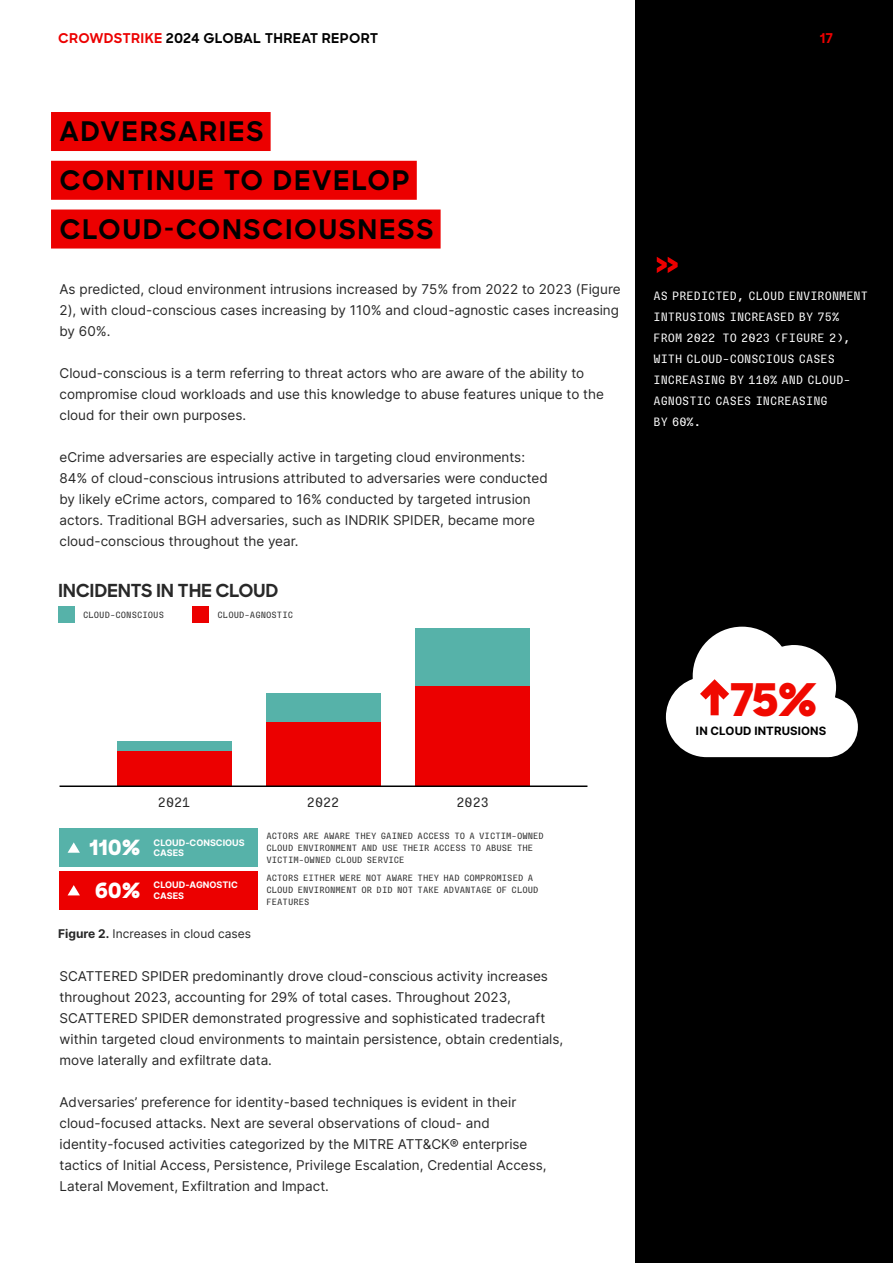
<style>
.page{position:relative;width:893px;height:1263px;background:#fff}
.page>*{position:absolute;margin:0;border:0;box-sizing:border-box;transform-origin:0 0}
.t1{font:700 54px "Crowdstrike Sharp Sans";color:#ec0000}
.t2{font:700 expanded 45px "Crowdstrike Sharp Sans";color:#f00900}
.t3{font:700 27px/48.8px "Crowdstrike Sharp Sans";letter-spacing:.06em;color:#000}
.t4{font:700 expanded 21px "Crowdstrike Sharp Sans";color:#fff}
.t5{font:700 18px "Crowdstrike Sharp Sans";letter-spacing:-.02em;color:#282828}
.t6{font:13.5px/21px "Inter";color:#282828}
.t7{font:700 13.5px "Crowdstrike Sharp Sans";letter-spacing:.02em;color:#000}
.t8{font:13.5px "Sligoil Micro";color:#282828}
.t9{font:700 13.5px "Crowdstrike Sharp Sans";color:#ec0000}
.t10{font:12px/21px "Sligoil Micro";color:#fff}
.t11{font:12px "Inter";color:#282828}
.t12{font:700 11.4px "Inter";letter-spacing:.01em;color:#000}
.t13{font:9px/12px "Sligoil Micro";color:#282828}
.t14{font:700 9px/10.5px "Inter";color:#fff}
.s1{color:#ec0000}
.s2{font-weight:700}
</style>
<div class="page">
<div style="left:635px;top:0;width:258px;height:1263px;background:#000"></div>
<div style="left:51px;top:112px;width:220px;height:39px;background:#ec0000"></div>
<div style="left:51px;top:161px;width:366px;height:39px;background:#ec0000"></div>
<div style="left:51px;top:210px;width:390px;height:39px;background:#ec0000"></div>
<div style="left:60px;top:828px;width:198px;height:39px;background:#56b2a9"></div>
<div style="left:60px;top:871px;width:198px;height:38px;background:#ec0000"></div>
<div style="left:58px;top:606px;width:17px;height:17px;background:#56b2a9"></div>
<div style="left:193px;top:606px;width:16px;height:17px;background:#ec0000"></div>
<div style="left:118px;top:751px;width:114px;height:35px;background:#ec0000"></div>
<div style="left:118px;top:741px;width:114px;height:10px;background:#56b2a9"></div>
<div style="left:266px;top:721px;width:115px;height:65px;background:#ec0000"></div>
<div style="left:266px;top:693px;width:115px;height:28px;background:#56b2a9"></div>
<div style="left:415px;top:686px;width:114px;height:100px;background:#ec0000"></div>
<div style="left:415px;top:628px;width:114px;height:58px;background:#56b2a9"></div>
<hr style="left:60px;top:785px;width:527px;height:2px;background:#000">
<svg style="left:68px;top:842px;width:12px;height:11px"></svg>
<svg style="left:68px;top:885px;width:12px;height:10px"></svg>
<svg style="left:666px;top:627px;width:192px;height:130px"></svg>
<p class="t7" style="left:58px;top:28px;width:322px"><span class="s1">CROWDSTRIKE</span> 2024 GLOBAL THREAT REPORT</p>
<p class="t9" style="left:820px;top:28px;width:15px">17</p>
<h3 class="t3" style="left:60px;top:106px;width:376px">ADVERSARIES<br>CONTINUE TO DEVELOP<br>CLOUD-CONSCIOUSNESS</h3>
<p class="t6" style="left:60px;top:278px;width:563px;text-align:justify">As predicted, cloud environment intrusions increased by 75% from 2022 to 2023 (Figure 2), with cloud-conscious cases increasing by 110% and cloud-agnostic cases increasing by 60%.</p>
<p class="t6" style="left:60px;top:362px;width:546px">Cloud-conscious is a term referring to threat actors who are aware of the ability to compromise cloud workloads and use this knowledge to abuse features unique to the cloud for their own purposes.</p>
<p class="t6" style="left:60px;top:447px;width:490px">eCrime adversaries are especially active in targeting cloud environments:<br>84% of cloud-conscious intrusions attributed to adversaries were conducted by likely eCrime actors, compared to 16% conducted by targeted intrusion actors. Traditional BGH adversaries, such as INDRIK SPIDER, became more cloud-conscious throughout the year.</p>
<h3 class="t5" style="left:58px;top:577px;width:222px">INCIDENTS IN THE CLOUD</h3>
<p class="t13" style="left:83px;top:608px;width:83px">CLOUD-CONSCIOUS</p>
<p class="t13" style="left:218px;top:608px;width:77px">CLOUD-AGNOSTIC</p>
<p class="t8" style="left:158px;top:793px;width:34px">2021</p>
<p class="t8" style="left:307px;top:793px;width:34px">2022</p>
<p class="t8" style="left:457px;top:793px;width:34px">2023</p>
<p class="t13" style="left:266px;top:829px;width:279px">ACTORS ARE AWARE THEY GAINED ACCESS TO A VICTIM-OWNED<br>CLOUD ENVIRONMENT AND USE THEIR ACCESS TO ABUSE THE<br>VICTIM-OWNED CLOUD SERVICE</p>
<p class="t14" style="left:154px;top:837px;width:93px">CLOUD-CONSCIOUS</p>
<h3 class="t4" style="left:89px;top:832px;width:53px">110%</h3>
<p class="t14" style="left:154px;top:847px;width:32px">CASES</p>
<h3 class="t4" style="left:95px;top:874px;width:47px">60%</h3>
<p class="t14" style="left:154px;top:879px;width:86px">CLOUD-AGNOSTIC<br>CASES</p>
<p class="t13" style="left:266px;top:872px;width:274px">ACTORS EITHER WERE NOT AWARE THEY HAD COMPROMISED A<br>CLOUD ENVIRONMENT OR DID NOT TAKE ADVANTAGE OF CLOUD<br>FEATURES</p>
<p class="t11" style="left:58px;top:925px;width:194px"><span class="s2">Figure 2.</span> Increases in cloud cases</p>
<p class="t6" style="left:60px;top:965px;width:505px">SCATTERED SPIDER predominantly drove cloud-conscious activity increases throughout 2023, accounting for 29% of total cases. Throughout 2023, SCATTERED SPIDER demonstrated progressive and sophisticated tradecraft within targeted cloud environments to maintain persistence, obtain credentials, move laterally and exfiltrate data.</p>
<p class="t6" style="left:60px;top:1091px;width:489px">Adversaries’ preference for identity-based techniques is evident in their cloud-focused attacks. Next are several observations of cloud- and identity-focused activities categorized by the MITRE ATT&amp;CK® enterprise tactics of Initial Access, Persistence, Privilege Escalation, Credential Access, Lateral Movement, Exfiltration and Impact.</p>
<h1 class="t1" style="left:653px;top:219px;width:29px">»</h1>
<p class="t10" style="left:653px;top:285px;width:216px">AS PREDICTED, CLOUD ENVIRONMENT<br>INTRUSIONS INCREASED BY 75%<br>FROM 2022 TO 2023 (FIGURE 2),<br>WITH CLOUD-CONSCIOUS CASES<br>INCREASING BY 110% AND CLOUD-<br>AGNOSTIC CASES INCREASING<br>BY 60%.</p>
<h2 class="t2" style="left:729px;top:665px;width:90px">75%</h2>
<p class="t12" style="left:696px;top:722px;width:132px">IN CLOUD INTRUSIONS</p>
</div>
